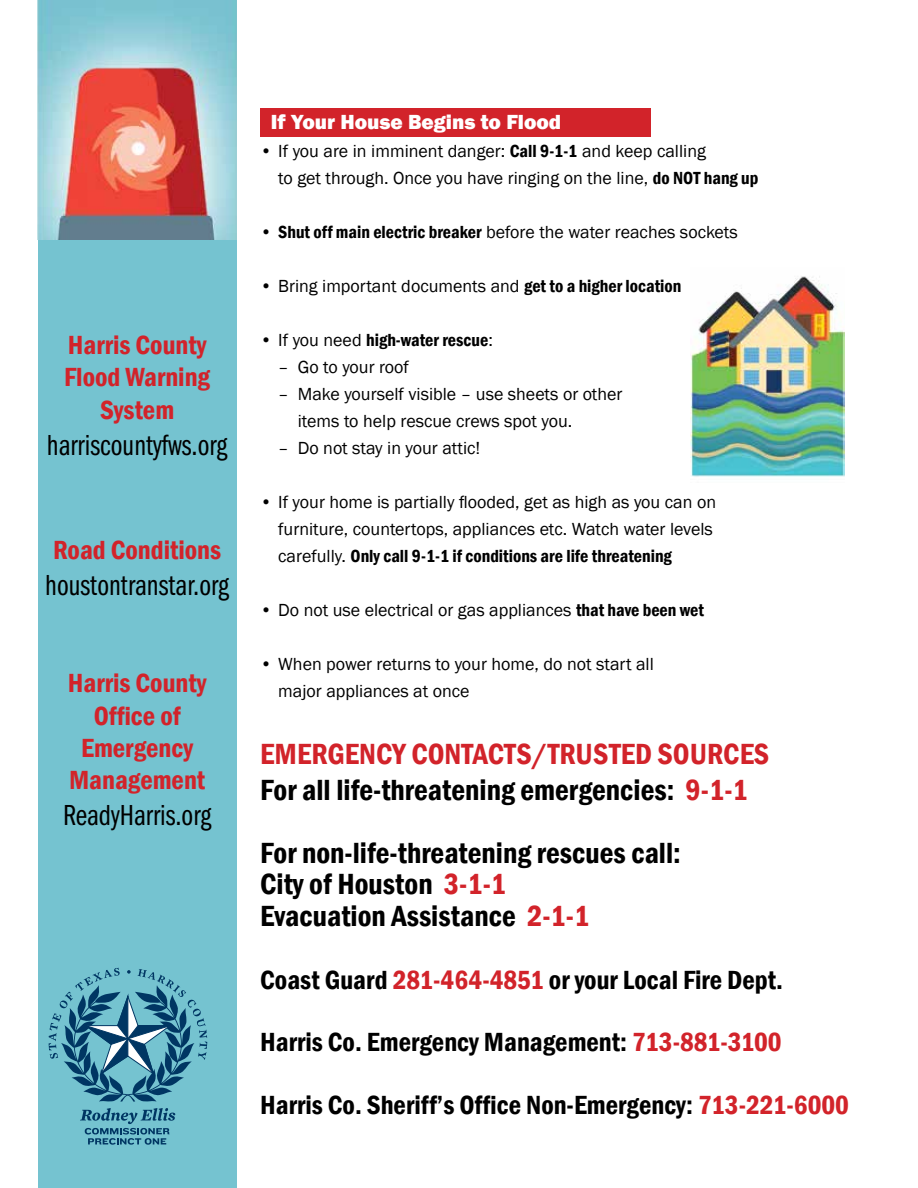
<style>
.page{position:relative;width:918px;height:1188px;background:#fff}
.page>*{position:absolute;margin:0;border:0;box-sizing:border-box;transform-origin:0 0}
.t1{font:600 condensed 30px/31.5px "Franklin Gothic";color:#000}
.t2{font:600 condensed 30px/36px "Franklin Gothic";color:#d2232a}
.t3{font:30px "Franklin Gothic LT Pro Bk Cm";color:#000}
.t4{font:600 condensed 27px "Franklin Gothic";color:#000}
.t5{font:600 condensed 27px/32.4px "Franklin Gothic";color:#d2232a;text-align:center}
.t6{font:800 21px "Franklin Gothic";color:#fff}
.t7{font:18px/27px "Franklin Gothic";color:#000}
.t8{font:600 condensed 18px "Franklin Gothic";color:#000}
.s1{font-weight:600;font-stretch:condensed}
.s2{font-weight:400;font-stretch:normal}
.s3{color:#000}
.s4{color:#d2232a}
</style>
<div class="page">
<div style="left:38px;top:0;width:199px;height:1188px;background:#75c3d0"></div>
<div style="left:260px;top:108px;width:391px;height:28px;background:#d2232a"></div>
<svg style="left:49px;top:968px;width:158px;height:134px"></svg>
<svg style="left:80px;top:1108px;width:96px;height:37px"></svg>
<img style="left:38px;top:0;width:199px;height:240px">
<img style="left:690px;top:276px;width:154px;height:201px">
<h2 class="t5" style="left:64px;top:328px;width:147px">Harris County<br>Flood Warning<br>System</h2>
<h1 class="t3" style="left:47px;top:428px;width:182px">harriscountyfws.org</h1>
<h2 class="t5" style="left:53px;top:534px;width:170px">Road Conditions</h2>
<h1 class="t3" style="left:45px;top:569px;width:185px">houstontranstar.org</h1>
<h2 class="t5" style="left:68px;top:667px;width:140px">Harris County<br>Office of<br>Emergency<br>Management</h2>
<h1 class="t3" style="left:63px;top:799px;width:150px">ReadyHarris.org</h1>
<p class="t6" style="left:271px;top:109px;width:292px">If Your House Begins to Flood</p>
<p class="t7" style="left:278px;top:138px;width:482px;text-indent:-18px">• If you are in imminent danger: <span class="s1">Call 9-1-1</span> and keep calling<br>to get through. Once you have ringing on the line, <span class="s1">do NOT hang up</span></p>
<p class="t7" style="left:260px;top:219px;width:479px">• <span class="s1">Shut off main electric breaker</span> before the water reaches sockets</p>
<p class="t7" style="left:260px;top:273px;width:423px">• Bring important documents and <span class="s1">get to a higher location</span></p>
<p class="t8" style="left:260px;top:328px;width:234px"><span class="s2">• If you need</span> high-water rescue<span class="s2">:</span></p>
<p class="t7" style="left:278px;top:354px;width:132px">– Go to your roof</p>
<p class="t7" style="left:298px;top:381px;width:326px;text-indent:-19px">– Make yourself visible – use sheets or other items to help rescue crews spot you.</p>
<p class="t7" style="left:278px;top:435px;width:204px">– Do not stay in your attic!</p>
<p class="t7" style="left:278px;top:489px;width:439px;text-indent:-18px">• If your home is partially flooded, get as high as you can on furniture, countertops, appliances etc. Watch water levels carefully. <span class="s1">Only call 9-1-1 if conditions are life threatening</span></p>
<p class="t7" style="left:260px;top:597px;width:445px">• Do not use electrical or gas appliances <span class="s1">that have been wet</span></p>
<p class="t7" style="left:278px;top:651px;width:377px;text-indent:-18px">• When power returns to your home, do not start all major appliances at once</p>
<h1 class="t2" style="left:260px;top:735px;width:511px">EMERGENCY CONTACTS/TRUSTED SOURCES<br><span class="s3">For all life-threatening emergencies:</span> 9-1-1</h1>
<h1 class="t1" style="left:260px;top:836px;width:422px">For non-life-threatening rescues call:<br>City of Houston <span class="s4">3-1-1<br></span>Evacuation Assistance <span class="s4">2-1-1</span></h1>
<h2 class="t4" style="left:260px;top:961px;width:524px">Coast Guard <span class="s4">281-464-4851</span> or your Local Fire Dept.</h2>
<h2 class="t4" style="left:260px;top:1024px;width:523px">Harris Co. Emergency Management: <span class="s4">713-881-3100</span></h2>
<h2 class="t4" style="left:260px;top:1087px;width:590px">Harris Co. Sheriff’s Office Non-Emergency: <span class="s4">713-221-6000</span></h2>
</div>
